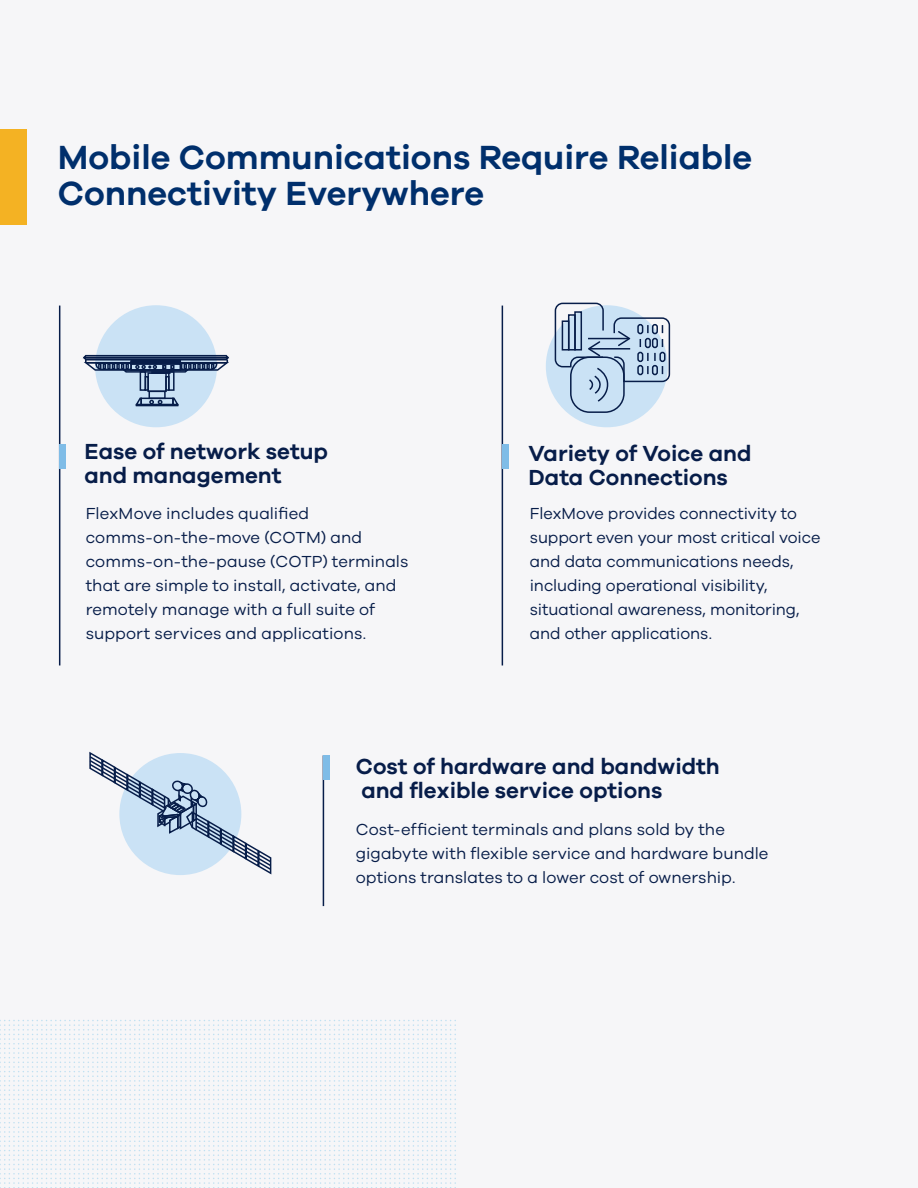
<style>
.page{position:relative;width:918px;height:1188px;background:#f6f6f8}
.page>*{position:absolute;margin:0;border:0;box-sizing:border-box;transform-origin:0 0}
.t1{font:600 34.5px/36px "Galano Grotesque";color:#002f6c}
.t2{font:600 22.5px/24px "Galano Grotesque";color:#071d49}
.t3{font:16.5px/24px "Galano Grotesque";color:#071d49}
</style>
<div class="page">
<div style="left:0;top:129px;width:26px;height:95px;background:#f4b223"></div>
<svg style="left:0;top:1020px;width:456px;height:168px"></svg>
<hr style="left:323px;top:755px;width:1px;height:151px;background:#071d49">
<div style="left:323px;top:755px;width:7px;height:25px;background:#7fbce7"></div>
<div style="left:546px;top:305px;width:122px;height:122px;background:#cae2f5;border-radius:50%"></div>
<div style="left:95px;top:305px;width:122px;height:122px;background:#cae2f5;border-radius:50%"></div>
<hr style="left:502px;top:306px;width:1px;height:359px;background:#071d49">
<div style="left:502px;top:444px;width:7px;height:24px;background:#7fbce7"></div>
<hr style="left:59px;top:306px;width:1px;height:359px;background:#071d49">
<div style="left:59px;top:444px;width:7px;height:24px;background:#7fbce7"></div>
<div style="left:168px;top:371px;width:7px;height:20px;border:2px solid #071d49"></div>
<div style="left:140px;top:371px;width:6px;height:20px;border:2px solid #071d49"></div>
<div style="left:145px;top:376px;width:4px;height:15px;border:2px solid #071d49"></div>
<div style="left:165px;top:376px;width:5px;height:15px;border:2px solid #071d49"></div>
<div style="left:147px;top:372px;width:20px;height:20px;border:2px solid #071d49"></div>
<div style="left:151px;top:371px;width:20px;height:3px;border:2px solid #071d49"></div>
<div style="left:149px;top:391px;width:17px;height:8px;border:2px solid #071d49"></div>
<div style="left:140px;top:398px;width:34px;height:7px;border:2px solid #071d49"></div>
<div style="left:136px;top:404px;width:42px;height:2px;border:2px solid #071d49"></div>
<svg style="left:171px;top:397px;width:8px;height:9px"></svg>
<svg style="left:135px;top:397px;width:8px;height:9px"></svg>
<svg style="left:82px;top:354px;width:147px;height:19px"></svg>
<svg style="left:149px;top:400px;width:13px;height:4px"></svg>
<svg style="left:89px;top:751px;width:183px;height:124px"></svg>
<div style="left:570px;top:357px;width:55px;height:56px;border:2px solid #071d49;border-radius:19px"></div>
<svg style="left:554px;top:302px;width:117px;height:101px"></svg>
<h1 class="t1" style="left:58px;top:142px;width:696px">Mobile Communications Require Reliable<br>Connectivity Everywhere</h1>
<h2 class="t2" style="left:84px;top:440px;width:245px">Ease of network setup and management</h2>
<p class="t3" style="left:86px;top:503px;width:324px">FlexMove includes qualified comms-on-the-move (COTM) and comms-on-the-pause (COTP) terminals that are simple to install, activate, and remotely manage with a full suite of support services and applications.</p>
<h2 class="t2" style="left:529px;top:443px;width:224px">Variety of Voice and<br>Data Connections</h2>
<p class="t3" style="left:530px;top:503px;width:292px">FlexMove provides connectivity to support even your most critical voice and data communications needs, including operational visibility, situational awareness, monitoring, and other applications.</p>
<h2 class="t2" style="left:356px;top:756px;width:366px">Cost of hardware and bandwidth and flexible service options</h2>
<p class="t3" style="left:356px;top:818px;width:414px">Cost-efficient terminals and plans sold by the gigabyte with flexible service and hardware bundle options translates to a lower cost of ownership.</p>
</div>
